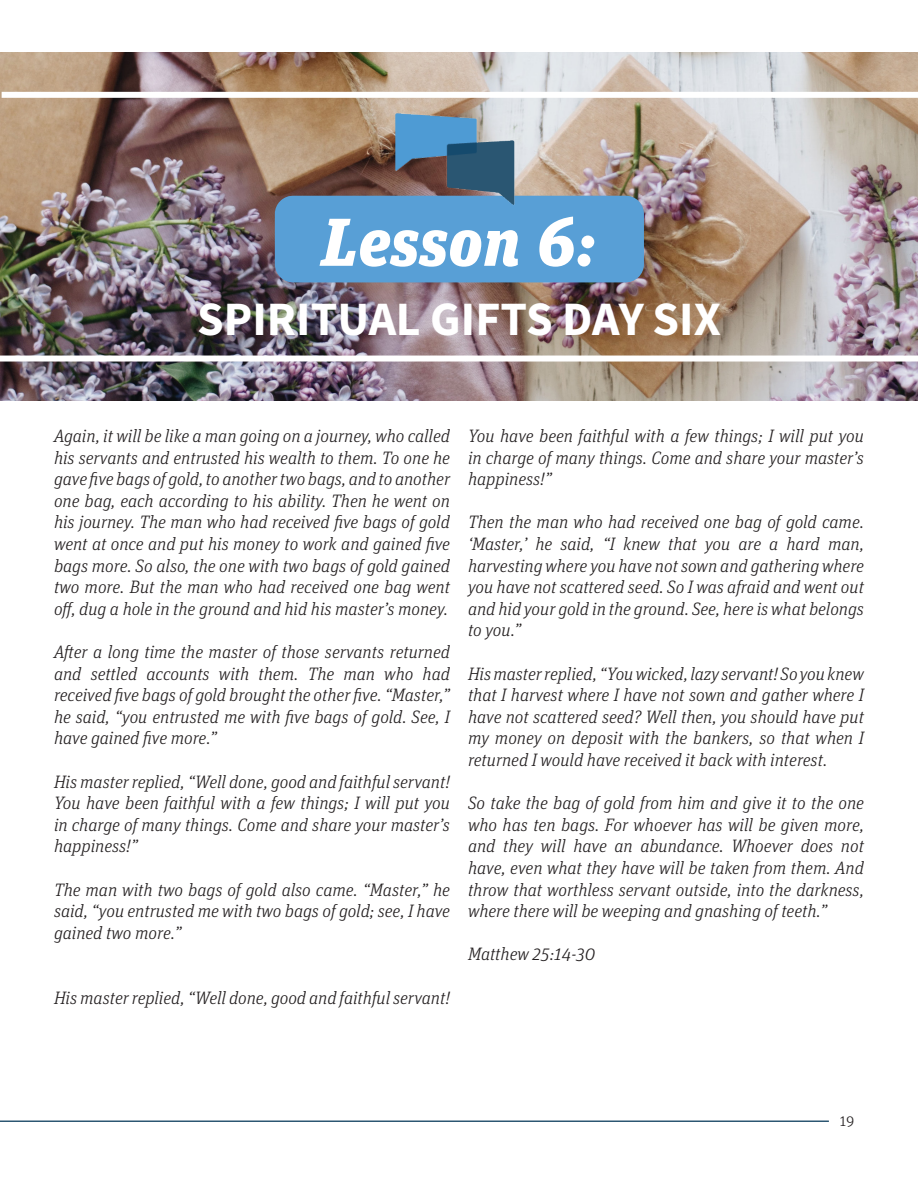
<style>
.page{position:relative;width:918px;height:1188px;background:#fff}
.page>*{position:absolute;margin:0;border:0;box-sizing:border-box;transform-origin:0 0}
.t1{font:italic 900 67.5px "Unit Slab Pro";color:#fff}
.t2{font:48px "Source Sans Variable";color:#fff}
.t3{font:italic 300 18px/21.6px "Unit Slab Pro";color:#231f20;text-align:justify}
.t4{font:300 15px "Unit Slab Pro";color:#231f20}
</style>
<div class="page">
<img style="left:0;top:52px;width:918px;height:348px">
<div style="left:0;top:356px;width:918px;height:6px;background:#fff"></div>
<div style="left:2px;top:92px;width:916px;height:6px;background:#fff"></div>
<div style="left:276px;top:196px;width:368px;height:86px;background:#589fd6;border-radius:18px"></div>
<img style="left:395px;top:113px;width:133px;height:92px">
<hr style="left:0;top:1120px;width:829px;height:2px;background:#2c5772">
<p class="t1" style="left:322px;top:192px;width:277px">Lesson 6:</p>
<p class="t1" style="left:534px;top:192px;width:44px">X</p>
<p class="t2" style="left:197px;top:290px;width:525px">SPIRITUAL GIFTS DAY SIX</p>
<p class="t3" style="left:54px;top:424px;width:398px">Again, it will be like a man going on a journey, who called his servants and entrusted his wealth to them. To one he gave five bags of gold, to another two bags, and to another one bag, each according to his ability. Then he went on his journey. The man who had received five bags of gold went at once and put his money to work and gained five bags more. So also, the one with two bags of gold gained two more. But the man who had received one bag went off, dug a hole in the ground and hid his master’s money.</p>
<p class="t3" style="left:54px;top:640px;width:398px">After a long time the master of those servants returned and settled accounts with them. The man who had received five bags of gold brought the other five. “Master,” he said, “you entrusted me with five bags of gold. See, I have gained five more.”</p>
<p class="t3" style="left:54px;top:770px;width:398px">His master replied, “Well done, good and faithful servant!<br>You have been faithful with a few things; I will put you in charge of many things. Come and share your master’s happiness!”</p>
<p class="t3" style="left:54px;top:878px;width:398px">The man with two bags of gold also came. “Master,” he said, “you entrusted me with two bags of gold; see, I have gained two more.”</p>
<p class="t3" style="left:54px;top:986px;width:398px">His master replied, “Well done, good and faithful servant!</p>
<p class="t3" style="left:468px;top:424px;width:397px">You have been faithful with a few things; I will put you in charge of many things. Come and share your master’s happiness!”</p>
<p class="t3" style="left:468px;top:511px;width:398px">Then the man who had received one bag of gold came. ‘Master,’ he said, “I knew that you are a hard man, harvesting where you have not sown and gathering where you have not scattered seed. So I was afraid and went out and hid your gold in the ground. See, here is what belongs to you.”</p>
<p class="t3" style="left:468px;top:662px;width:398px">His master replied, “You wicked, lazy servant! So you knew that I harvest where I have not sown and gather where I have not scattered seed? Well then, you should have put my money on deposit with the bankers, so that when I returned I would have received it back with interest.</p>
<p class="t3" style="left:468px;top:792px;width:398px">So take the bag of gold from him and give it to the one who has ten bags. For whoever has will be given more, and they will have an abundance. Whoever does not have, even what they have will be taken from them. And throw that worthless servant outside, into the darkness, where there will be weeping and gnashing of teeth.”</p>
<p class="t3" style="left:468px;top:943px;width:129px">Matthew 25:14-30</p>
<p class="t4" style="left:840px;top:1111px;width:16px">19</p>
</div>
